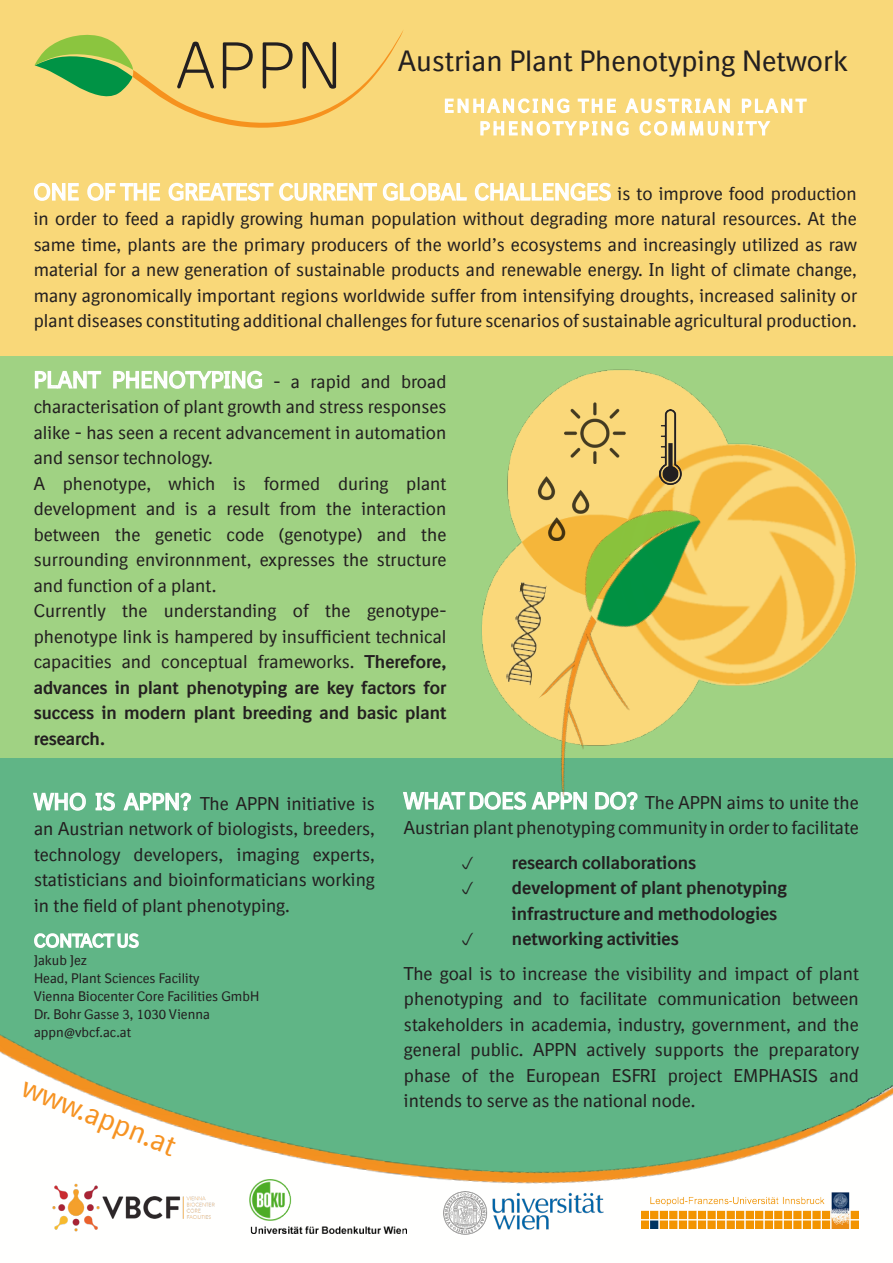
<style>
.page{position:relative;width:893px;height:1263px;background:#fff}
.page>*{position:absolute;margin:0;border:0;box-sizing:border-box;transform-origin:0 0}
.t1{font:28.5px "BI Sans";color:#231f20}
.t2{font:28.5px "BI Sans";color:#f69322}
.t3{font:22.5px "BI Sans";letter-spacing:.01em;color:#fff}
.t4{font:18px/25.5px "BI Sans";color:#231f20;text-align:justify}
.t5{font:700 18px/25.5px "BI Sans";color:#231f20}
.t6{font:18px "BI Sans";letter-spacing:.01em;color:#fff}
.t7{font:13.5px "BI Sans";color:#231f20}
.s1{font-size:18px;color:#231f20}
.s2{font-weight:700}
.s3{font-size:22.5px;color:#fff}
</style>
<div class="page">
<div style="left:0;top:758px;width:893px;height:505px;background:#60b586"></div>
<div style="left:0;top:0;width:893px;height:356px;background:#f9d879"></div>
<div style="left:0;top:356px;width:893px;height:402px;background:#a0d283"></div>
<img style="left:494px;top:369px;width:363px;height:327px">
<svg style="left:34px;top:31px;width:369px;height:97px"></svg>
<svg style="left:34px;top:182px;width:45px;height:19px"></svg>
<svg style="left:87px;top:182px;width:73px;height:19px"></svg>
<svg style="left:168px;top:182px;width:299px;height:19px"></svg>
<svg style="left:474px;top:182px;width:137px;height:19px"></svg>
<div style="left:0;top:1238px;width:893px;height:25px;background:#fffffe"></div>
<img style="left:0;top:1034px;width:893px;height:204px">
<svg style="left:33px;top:792px;width:53px;height:19px"></svg>
<svg style="left:95px;top:792px;width:20px;height:19px"></svg>
<svg style="left:123px;top:792px;width:68px;height:19px"></svg>
<svg style="left:403px;top:792px;width:45px;height:18px"></svg>
<img style="left:448px;top:576px;width:241px;height:234px">
<img style="left:518px;top:620px;width:38px;height:79px">
<img style="left:551px;top:724px;width:63px;height:38px">
<img style="left:543px;top:623px;width:124px;height:101px">
<img style="left:505px;top:582px;width:41px;height:103px">
<img style="left:564px;top:400px;width:64px;height:63px">
<img style="left:532px;top:476px;width:63px;height:64px">
<img style="left:556px;top:486px;width:176px;height:166px">
<svg style="left:34px;top:933px;width:105px;height:15px"></svg>
<svg style="left:23px;top:1080px;width:154px;height:76px;background:#e7e8d4"></svg>
<svg style="left:34px;top:370px;width:68px;height:19px"></svg>
<svg style="left:113px;top:370px;width:150px;height:19px"></svg>
<svg style="left:444px;top:98px;width:363px;height:38px"></svg>
<img style="left:432px;top:1191px;width:174px;height:50px">
<img style="left:249px;top:1179px;width:158px;height:54px">
<img style="left:641px;top:1184px;width:217px;height:45px">
<img style="left:46px;top:1181px;width:174px;height:52px">
<img style="left:659px;top:410px;width:22px;height:75px">
<p class="t1" style="left:398px;top:45px;width:451px">Austrian Plant Phenotyping Network</p>
<p class="t3" style="left:34px;top:179px;width:825px">ONE OF THE GREATEST CURRENT GLOBAL CHALLENGES <span class="s1">is to improve food production</span></p>
<p class="t4" style="left:34px;top:206px;width:825px">in order to feed a rapidly growing human population without degrading more natural resources. At the same time, plants are the primary producers of the world’s ecosystems and increasingly utilized as raw material for a new generation of sustainable products and renewable energy. In light of climate change, many agronomically important regions worldwide suffer from intensifying droughts, increased salinity or plant diseases constituting additional challenges for future scenarios of sustainable agricultural production.</p>
<p class="t3" style="left:34px;top:367px;width:414px">PLANT PHENOTYPING <span class="s1">- a rapid and broad</span></p>
<p class="t4" style="left:34px;top:394px;width:414px">characterisation of plant growth and stress responses alike - has seen a recent advancement in automation and sensor technology.</p>
<p class="t4" style="left:34px;top:471px;width:414px">A phenotype, which is formed during plant development and is a result from the interaction between the genetic code (genotype) and the surrounding environnment, expresses the structure and function of a plant.</p>
<p class="t4" style="left:34px;top:598px;width:414px">Currently the understanding of the genotype&shy;phenotype link is hampered by insufficient technical capacities and conceptual frameworks. <span class="s2">Therefore, advances in plant phenotyping are key factors for success in modern plant breeding and basic plant research.</span></p>
<p class="t4" style="left:34px;top:790px;width:342px"><span class="s3">WHO IS APPN?</span> The APPN initiative is an Austrian network of biologists, breeders, technology developers, imaging experts, statisticians and bioinformaticians working in the field of plant phenotyping.</p>
<p class="t4" style="left:404px;top:790px;width:456px"><span class="s3">WHAT DOES APPN DO?</span> The APPN aims to unite the<br>Austrian plant phenotyping community in order to facilitate</p>
<p class="t5" style="left:512px;top:850px;width:186px">research collaborations</p>
<p class="t5" style="left:512px;top:875px;width:277px">development of plant phenotyping infrastructure and methodologies</p>
<p class="t5" style="left:512px;top:926px;width:168px">networking activities</p>
<p class="t4" style="left:404px;top:961px;width:457px">The goal is to increase the visibility and impact of plant phenotyping and to facilitate communication between stakeholders in academia, industry, government, and the general public. APPN actively supports the preparatory phase of the European ESFRI project EMPHASIS and intends to serve as the national node.</p>
<p class="t6" style="left:34px;top:930px;width:106px">CONTACT US</p>
<p class="t7" style="left:34px;top:953px;width:54px">Jakub Jez</p>
<p class="t7" style="left:34px;top:971px;width:167px">Head, Plant Sciences Facility</p>
<p class="t7" style="left:34px;top:989px;width:227px">Vienna Biocenter Core Facilities GmbH</p>
<p class="t7" style="left:34px;top:1007px;width:178px">Dr. Bohr Gasse 3, 1030 Vienna</p>
<p class="t7" style="left:34px;top:1025px;width:99px">appn@vbcf.ac.at</p>
<p class="t2" style="left:30px;top:1071px;width:165px;rotate:22deg">www.appn.at</p>
</div>
